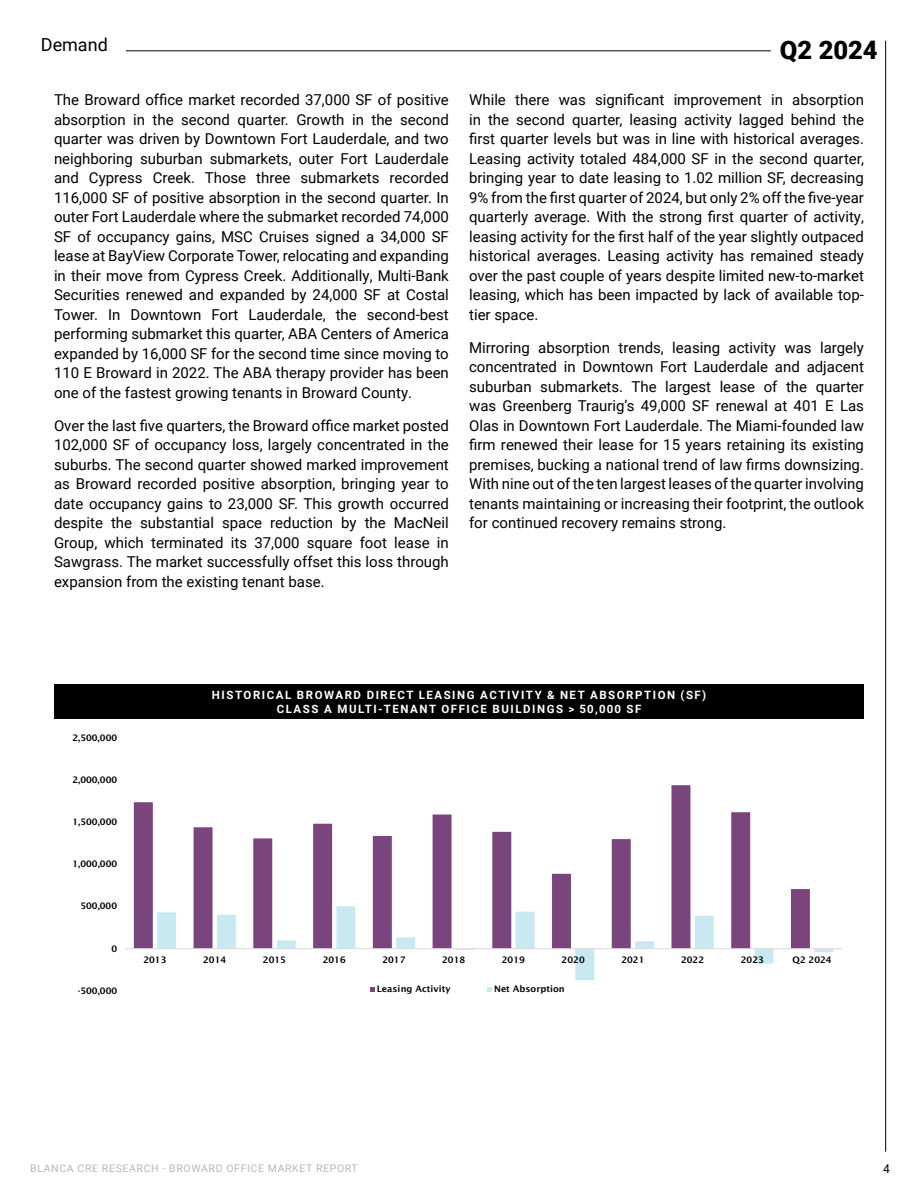
<style>
.page{position:relative;width:918px;height:1188px;background:#fff}
.page>*{position:absolute;margin:0;border:0;box-sizing:border-box;transform-origin:0 0}
.t1{font:900 25.5px "Roboto";color:#000}
.t2{font:18px "Roboto";color:#000}
.t3{font:15px/19.5px "Roboto";color:#000;text-align:justify}
.t4{font:12px "Roboto";color:#000}
.t5{font:700 11.55px/13.8px "Roboto";letter-spacing:.135em;color:#fff;text-align:center}
.t6{font:10.5px "Roboto";letter-spacing:.06em;color:#b6b8ba}
.t7{font:600 9px "Lucida Sans";color:#000}
</style>
<div class="page">
<hr style="left:62px;top:50px;width:709px;height:1px;background:#000">
<hr style="left:885px;top:41px;width:1px;height:1111px;background:#000">
<div style="left:54px;top:685px;width:810px;height:34px;background:#000"></div>
<svg style="left:134px;top:785px;width:676px;height:163px"></svg>
<svg style="left:157px;top:906px;width:676px;height:74px"></svg>
<hr style="left:125px;top:948px;width:717px;height:1px;background:#d9d9d9">
<svg style="left:370px;top:987px;width:5px;height:5px"></svg>
<svg style="left:488px;top:987px;width:4px;height:5px"></svg>
<div style="left:41px;top:37px;width:84px;height:28px;background:#fff"></div>
<p class="t2" style="left:41px;top:32px;width:68px">Demand</p>
<p class="t3" style="left:54px;top:90px;width:396px">The Broward office market recorded 37,000 SF of positive absorption in the second quarter. Growth in the second quarter was driven by Downtown Fort Lauderdale, and two neighboring suburban submarkets, outer Fort Lauderdale and Cypress Creek. Those three submarkets recorded 116,000 SF of positive absorption in the second quarter. In outer Fort Lauderdale where the submarket recorded 74,000<br>SF of occupancy gains, MSC Cruises signed a 34,000 SF lease at BayView Corporate Tower, relocating and expanding in their move from Cypress Creek. Additionally, Multi-Bank Securities renewed and expanded by 24,000 SF at Costal Tower. In Downtown Fort Lauderdale, the second-best performing submarket this quarter, ABA Centers of America expanded by 16,000 SF for the second time since moving to 110 E Broward in 2022. The ABA therapy provider has been one of the fastest growing tenants in Broward County.</p>
<p class="t3" style="left:54px;top:415px;width:396px">Over the last five quarters, the Broward office market posted 102,000 SF of occupancy loss, largely concentrated in the suburbs. The second quarter showed marked improvement as Broward recorded positive absorption, bringing year to date occupancy gains to 23,000 SF. This growth occurred despite the substantial space reduction by the MacNeil Group, which terminated its 37,000 square foot lease in Sawgrass. The market successfully offset this loss through expansion from the existing tenant base.</p>
<h1 class="t1" style="left:780px;top:32px;width:99px">Q2 2024</h1>
<p class="t3" style="left:469px;top:90px;width:396px">While there was significant improvement in absorption in the second quarter, leasing activity lagged behind the first quarter levels but was in line with historical averages.<br>Leasing activity totaled 484,000 SF in the second quarter, bringing year to date leasing to 1.02 million SF, decreasing 9% from the first quarter of 2024, but only 2% off the five-year quarterly average. With the strong first quarter of activity, leasing activity for the first half of the year slightly outpaced historical averages. Leasing activity has remained steady over the past couple of years despite limited new-to-market leasing, which has been impacted by lack of available top&shy;tier space.</p>
<p class="t3" style="left:469px;top:337px;width:396px">Mirroring absorption trends, leasing activity was largely concentrated in Downtown Fort Lauderdale and adjacent suburban submarkets. The largest lease of the quarter was Greenberg Traurig’s 49,000 SF renewal at 401 E Las Olas in Downtown Fort Lauderdale. The Miami-founded law firm renewed their lease for 15 years retaining its existing premises, bucking a national trend of law firms downsizing.<br>With nine out of the ten largest leases of the quarter involving tenants maintaining or increasing their footprint, the outlook for continued recovery remains strong.</p>
<p class="t7" style="left:72px;top:732px;width:46px">2,500,000</p>
<p class="t7" style="left:72px;top:775px;width:46px">2,000,000</p>
<p class="t7" style="left:72px;top:817px;width:46px">1,500,000</p>
<p class="t7" style="left:72px;top:859px;width:46px">1,000,000</p>
<p class="t7" style="left:80px;top:901px;width:38px">500,000</p>
<p class="t7" style="left:111px;top:943px;width:7px">0</p>
<p class="t7" style="left:78px;top:985px;width:41px">-500,000</p>
<p class="t5" style="left:212px;top:688px;width:496px">HISTORICAL BROWARD DIRECT LEASING ACTIVITY &amp; NET ABSORPTION (SF)<br>CLASS A MULTI-TENANT OFFICE BUILDINGS &gt; 50,000 SF</p>
<p class="t7" style="left:143px;top:954px;width:25px">2013</p>
<p class="t7" style="left:203px;top:954px;width:25px">2014</p>
<p class="t7" style="left:263px;top:954px;width:25px">2015</p>
<p class="t7" style="left:323px;top:954px;width:25px">2016</p>
<p class="t7" style="left:382px;top:954px;width:25px">2017</p>
<p class="t7" style="left:442px;top:954px;width:25px">2018</p>
<p class="t7" style="left:502px;top:954px;width:25px">2019</p>
<p class="t7" style="left:562px;top:954px;width:25px">2020</p>
<p class="t7" style="left:621px;top:954px;width:25px">2021</p>
<p class="t7" style="left:681px;top:954px;width:25px">2022</p>
<p class="t7" style="left:741px;top:954px;width:25px">2023</p>
<p class="t7" style="left:793px;top:954px;width:41px">Q2 2024</p>
<p class="t7" style="left:377px;top:984px;width:75px">Leasing Activity</p>
<p class="t7" style="left:494px;top:984px;width:72px">Net Absorption</p>
<p class="t6" style="left:30px;top:1160px;width:329px">BLANCA CRE RESEARCH - BROWARD OFFICE MARKET REPORT</p>
<p class="t4" style="left:883px;top:1160px;width:8px">4</p>
</div>
